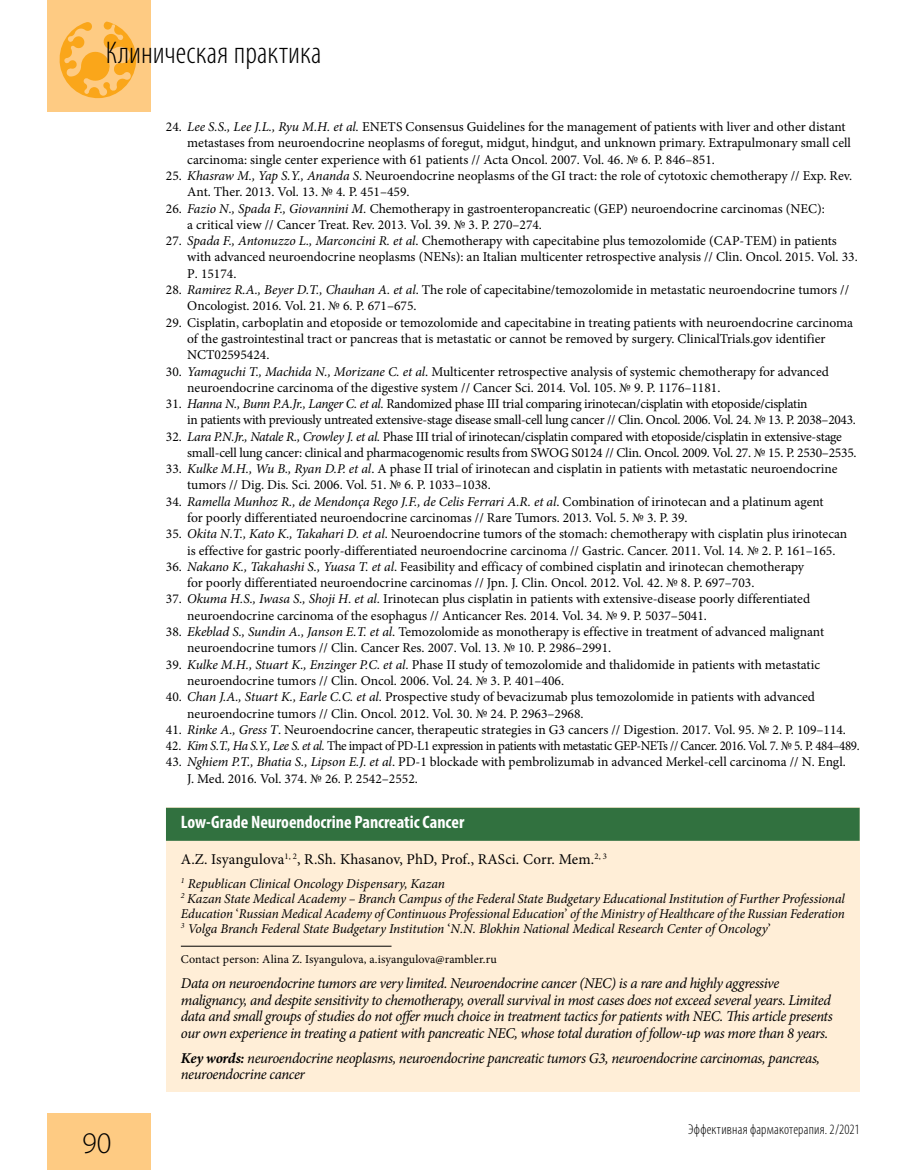
<style>
.page{position:relative;width:915px;height:1170px;background:#fff}
.page>*{position:absolute;margin:0;border:0;box-sizing:border-box;transform-origin:0 0}
.t1{font:300 condensed 31.5px "Myriad Pro";letter-spacing:.005em;color:#000}
.t2{font:300 30px "Myriad Pro";color:#000}
.t3{font:700 condensed 18px "Myriad Pro";color:#fff}
.t4{font:italic 15px/16.5px "Minion Pro";letter-spacing:-.025em;color:#000}
.t5{font:15px "Minion Pro";letter-spacing:.005em;color:#000}
.t6{font:300 condensed 14.25px "Myriad Pro";letter-spacing:.015em;color:#000}
.t7{font:13.5px/16.4px "Minion Pro";letter-spacing:-.005em;color:#000}
.t8{font:italic 13.5px/15px "Minion Pro";letter-spacing:-.01em;color:#000}
.t9{font:13.5px "Minion Pro";letter-spacing:-.03em;color:#000;scale:.96 1}
.t10{font:12px "Minion Pro";letter-spacing:.01em;color:#000}
.s1{font-style:italic}
.s2{font-style:normal}
.s3{font-weight:700}
</style>
<div class="page">
<div style="left:47px;top:1113px;width:103px;height:56px;background:#fecb83"></div>
<div style="left:47px;top:0;width:103px;height:111px;background:#fecb83"></div>
<svg style="left:59px;top:22px;width:78px;height:77px"></svg>
<div style="left:166px;top:807px;width:693px;height:284px;background:#ffeed7"></div>
<div style="left:166px;top:807px;width:693px;height:33px;background:#31713f"></div>
<hr style="left:181px;top:945px;width:210px;height:1px;background:#000">
<h1 class="t1" style="left:106px;top:34px;width:217px">Клиническая практика</h1>
<h2 class="t2" style="left:82px;top:1125px;width:31px">90</h2>
<p class="t7" style="left:187px;top:119px;width:665px;text-indent:-21px">24. <span class="s1">Lee S.S., Lee J.L., Ryu M.H. et al.</span> ENETS Consensus Guidelines for the management of patients with liver and other distant metastases from neuroendocrine neoplasms of foregut, midgut, hindgut, and unknown primary. Extrapulmonary small cell carcinoma: single center experience with 61 patients // Acta Oncol. 2007. Vol. 46. № 6. P. 846–851.</p>
<p class="t7" style="left:187px;top:168px;width:666px;text-indent:-21px">25. <span class="s1">Khasraw M., Yap S.Y., Ananda S</span>. Neuroendocrine neoplasms of the GI tract: the role of cytotoxic chemotherapy // Exp. Rev.<br>Ant. Ther. 2013. Vol. 13. № 4. P. 451–459.</p>
<p class="t7" style="left:187px;top:200px;width:639px;text-indent:-21px">26. <span class="s1">Fazio N., Spada F., Giovannini M.</span> Chemotherapy in gastroenteropancreatic (GEP) neuroendocrine carcinomas (NEC): a critical view // Cancer Treat. Rev. 2013. Vol. 39. № 3. P. 270–274.</p>
<p class="t7" style="left:187px;top:233px;width:671px;text-indent:-21px">27. <span class="s1">Spada F., Antonuzzo L., Marconcini R. et al</span>. Chemotherapy with capecitabine plus temozolomide (CAP‐TEM) in patients with advanced neuroendocrine neoplasms (NENs): an Italian multicenter retrospective analysis // Clin. Oncol. 2015. Vol. 33.<br>P. 15174.</p>
<p class="t7" style="left:187px;top:281px;width:663px;text-indent:-21px">28. <span class="s1">Ramirez R.A., Beyer D.T., Chauhan A. et al</span>. The role of capecitabine/temozolomide in metastatic neuroendocrine tumors //<br>Oncologist. 2016. Vol. 21. № 6. P. 671–675.</p>
<p class="t7" style="left:187px;top:314px;width:667px;text-indent:-21px">29. Cisplatin, carboplatin and etoposide or temozolomide and capecitabine in treating patients with neuroendocrine carcinoma of the gastrointestinal tract or pancreas that is metastatic or cannot be removed by surgery. ClinicalTrials.gov identifier<br>NCT02595424.</p>
<p class="t7" style="left:187px;top:363px;width:643px;text-indent:-21px">30. <span class="s1">Yamaguchi T., Machida N., Morizane C. et al</span>. Multicenter retrospective analysis of systemic chemotherapy for advanced neuroendocrine carcinoma of the digestive system // Cancer Sci. 2014. Vol. 105. № 9. P. 1176–1181.</p>
<p class="t7" style="left:187px;top:395px;width:670px;text-indent:-21px">31. <span class="s1">Hanna N., Bunn P.A.Jr., Langer C. et al.</span> Randomized phase III trial comparing irinotecan/cisplatin with etoposide/cisplatin<br>in patients with previously untreated extensive‐stage disease small‐cell lung cancer // Clin. Oncol. 2006. Vol. 24. № 13. P. 2038–2043.</p>
<p class="t7" style="left:187px;top:428px;width:670px;text-indent:-21px">32. <span class="s1">Lara P.N.Jr., Natale R., Crowley J. et al.</span> Phase III trial of irinotecan/cisplatin compared with etoposide/cisplatin in extensive‐stage small‐cell lung cancer: clinical and pharmacogenomic results from SWOG S0124 // Clin. Oncol. 2009. Vol. 27. № 15. P. 2530–2535.</p>
<p class="t7" style="left:187px;top:460px;width:651px;text-indent:-21px">33. <span class="s1">Kulke M.H., Wu B., Ryan D.P. et al</span>. A phase II trial of irinotecan and cisplatin in patients with metastatic neuroendocrine tumors // Dig. Dis. Sci. 2006. Vol. 51. № 6. P. 1033–1038.</p>
<p class="t7" style="left:187px;top:493px;width:637px;text-indent:-21px">34. <span class="s1">Ramella Munhoz R., de Mendonça Rego J.F., de Celis Ferrari A.R. et al</span>. Combination of irinotecan and a platinum agent for poorly differentiated neuroendocrine carcinomas // Rare Tumors. 2013. Vol. 5. № 3. P. 39.</p>
<p class="t7" style="left:187px;top:526px;width:661px;text-indent:-21px">35. <span class="s1">Okita N.T., Kato K., Takahari D. et al</span>. Neuroendocrine tumors of the stomach: chemotherapy with cisplatin plus irinotecan is effective for gastric poorly‐differentiated neuroendocrine carcinoma // Gastric. Cancer. 2011. Vol. 14. № 2. P. 161–165.</p>
<p class="t7" style="left:187px;top:558px;width:618px;text-indent:-21px">36. <span class="s1">Nakano K., Takahashi S., Yuasa T. et al</span>. Feasibility and efficacy of combined cisplatin and irinotecan chemotherapy for poorly differentiated neuroendocrine carcinomas // Jpn. J. Clin. Oncol. 2012. Vol. 42. № 8. P. 697–703.</p>
<p class="t7" style="left:187px;top:591px;width:624px;text-indent:-21px">37. <span class="s1">Okuma H.S., Iwasa S., Shoji H. et al.</span> Irinotecan plus cisplatin in patients with extensive‐disease poorly differentiated neuroendocrine carcinoma of the esophagus // Anticancer Res. 2014. Vol. 34. № 9. P. 5037–5041.</p>
<p class="t7" style="left:187px;top:623px;width:638px;text-indent:-21px">38. <span class="s1">Ekeblad S., Sundin A., Janson E.T. et al</span>. Temozolomide as monotherapy is effective in treatment of advanced malignant neuroendocrine tumors // Clin. Cancer Res. 2007. Vol. 13. № 10. P. 2986–2991.</p>
<p class="t7" style="left:187px;top:656px;width:634px;text-indent:-21px">39. <span class="s1">Kulke M.H., Stuart K., Enzinger P.C. et al.</span> Phase II study of temozolomide and thalidomide in patients with metastatic neuroendocrine tumors // Clin. Oncol. 2006. Vol. 24. № 3. P. 401–406.</p>
<p class="t7" style="left:187px;top:688px;width:629px;text-indent:-21px">40. <span class="s1">Chan J.A., Stuart K., Earle C.C. et al</span>. Prospective study of bevacizumab plus temozolomide in patients with advanced neuroendocrine tumors // Clin. Oncol. 2012. Vol. 30. № 24. P. 2963–2968.</p>
<p class="t7" style="left:166px;top:721px;width:681px">41. <span class="s1">Rinke A., Gress T</span>. Neuroendocrine cancer, therapeutic strategies in G3 cancers // Digestion. 2017. Vol. 95. № 2. P. 109–114.</p>
<p class="t9" style="left:166px;top:736px;width:723px">42. <span class="s1">Kim S.T., Ha S.Y., Lee S. et al.</span> The impact of PD-L1 expression in patients with metastatic GEP-NETs // Cancer. 2016. Vol. 7. № 5. P. 484–489.</p>
<p class="t7" style="left:187px;top:753px;width:659px;text-indent:-21px">43. <span class="s1">Nghiem P.T., Bhatia S., Lipson E.J. et al</span>. PD-1 blockade with pembrolizumab in advanced Merkel-cell carcinoma // N. Engl.<br>J. Med. 2016. Vol. 374. № 26. P. 2542–2552.</p>
<h3 class="t3" style="left:181px;top:810px;width:285px">Low-Grade Neuroendocrine Pancreatic Cancer</h3>
<p class="t5" style="left:181px;top:849px;width:427px">A.Z. Isyangulova<sup>1,</sup> <sup>2</sup>, R.Sh. Khasanov, PhD, Prof., RASci. Corr. Mem.<sup>2,</sup> <sup>3</sup></p>
<p class="t8" style="left:181px;top:875px;width:665px"><sup>1</sup> Republican Clinical Oncology Dispensary, Kazan<br><sup>2</sup> Kazan State Medical Academy – Branch Campus of the Federal State Budgetary Educational Institution of Further Professional Education <span class="s2">‘</span>Russian Medical Academy of Continuous Professional Education<span class="s2">’</span> of the Ministry of Healthcare of the Russian Federation <sup>3</sup> Volga Branch Federal State Budgetary Institution <span class="s2">‘</span>N.N. Blokhin National Medical Research Center of Oncology<span class="s2">’</span></p>
<p class="t10" style="left:181px;top:951px;width:317px">Contact person: Alina Z. Isyangulova, a.isyangulova@rambler.ru</p>
<p class="t4" style="left:181px;top:975px;width:653px">Data on neuroendocrine tumors are very limited. Neuroendocrine cancer (NEC) is a rare and highly aggressive malignancy, and despite sensitivity to chemotherapy, overall survival in most cases does not exceed several years. Limited data and small groups of studies do not offer much choice in treatment tactics for patients with NEC. This article presents our own experience in treating a patient with pancreatic NEC, whose total duration of follow-up was more than 8 years.</p>
<p class="t4" style="left:181px;top:1049px;width:640px"><span class="s3">Key words:</span> neuroendocrine neoplasms, neuroendocrine pancreatic tumors G3, neuroendocrine carcinomas, pancreas, neuroendocrine cancer</p>
<p class="t6" style="left:688px;top:1120px;width:173px">Эффективная фармакотерапия. 2/2021</p>
</div>
